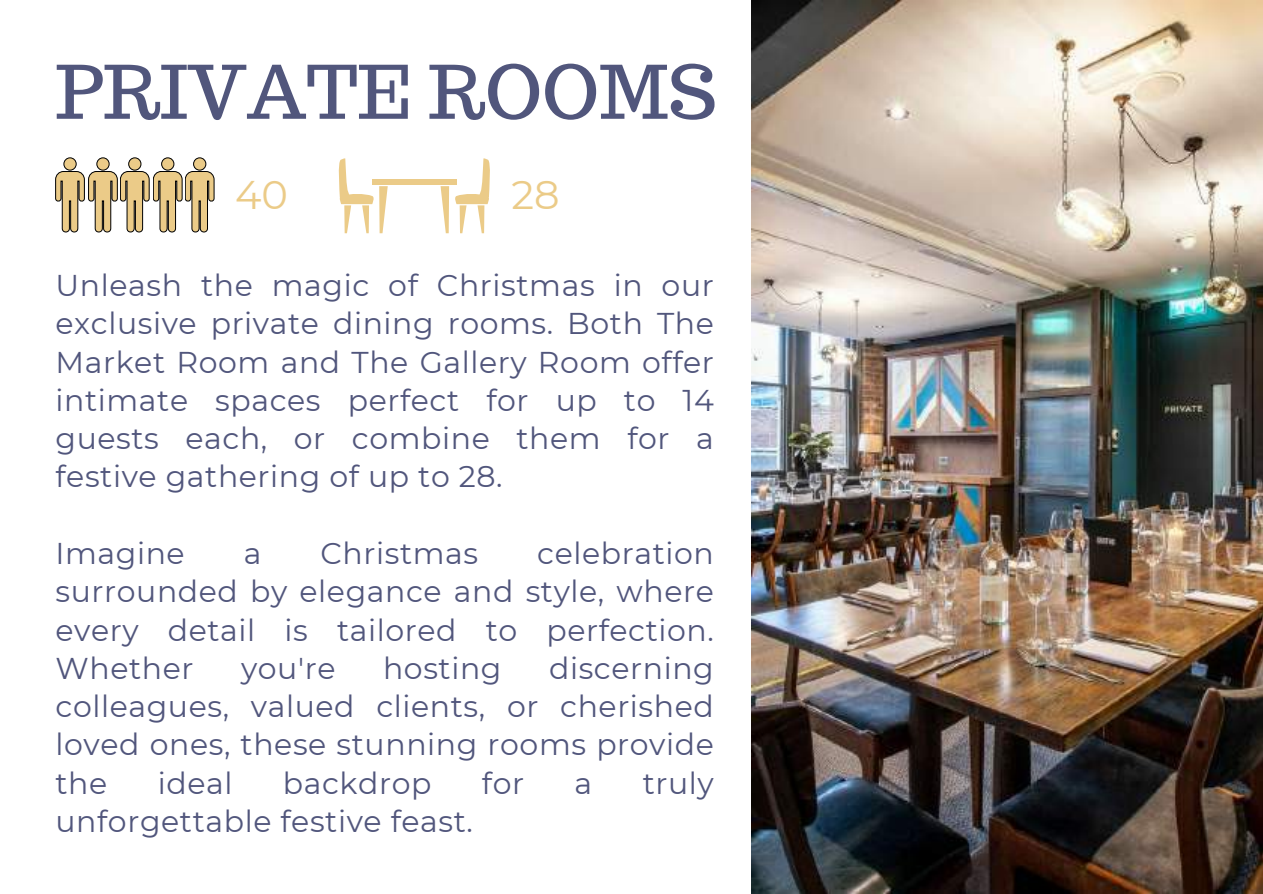
<style>
.page{position:relative;width:1263px;height:894px;background:#fff}
.page>*{position:absolute;margin:0;border:0;box-sizing:border-box;transform-origin:0 0}
.t1{font:73.5px "Trocchi";color:#51567c}
.t2{font:39.9px "Montserrat";color:#ebcb88}
.t3{font:30px/38.2px "Montserrat";letter-spacing:.02em;color:#51567c;text-align:justify}
</style>
<div class="page">
<img style="left:751px;top:0;width:512px;height:893px">
<div style="left:372px;top:179px;width:84px;height:6px;background:#ebcb88"></div>
<svg style="left:338px;top:158px;width:50px;height:75px"></svg>
<svg style="left:441px;top:158px;width:49px;height:75px"></svg>
<div style="left:129px;top:158px;width:12px;height:12px;background:#ebcb88;border-radius:50%"></div>
<div style="left:129px;top:158px;width:12px;height:12px;border:1px solid #000;border-radius:50%"></div>
<div style="left:97px;top:158px;width:12px;height:12px;background:#ebcb88;border-radius:50%"></div>
<div style="left:97px;top:158px;width:12px;height:12px;border:1px solid #000;border-radius:50%"></div>
<div style="left:162px;top:158px;width:12px;height:12px;background:#ebcb88;border-radius:50%"></div>
<div style="left:162px;top:158px;width:12px;height:12px;border:1px solid #000;border-radius:50%"></div>
<div style="left:194px;top:158px;width:12px;height:12px;background:#ebcb88;border-radius:50%"></div>
<div style="left:193px;top:158px;width:13px;height:12px;border:1px solid #000;border-radius:50%"></div>
<div style="left:64px;top:158px;width:12px;height:12px;background:#ebcb88;border-radius:50%"></div>
<div style="left:64px;top:158px;width:12px;height:12px;border:1px solid #000;border-radius:50%"></div>
<svg style="left:56px;top:171px;width:158px;height:62px"></svg>
<h1 class="t1" style="left:56px;top:44px;width:662px">PRIVATE ROOMS</h1>
<h2 class="t2" style="left:235px;top:170px;width:54px">40</h2>
<h2 class="t2" style="left:511px;top:170px;width:50px">28</h2>
<p class="t3" style="left:56px;top:266px;width:660px">Unleash the magic of Christmas in our exclusive private dining rooms. Both The Market Room and The Gallery Room offer intimate spaces perfect for up to 14 guests each, or combine them for a festive gathering of up to 28.</p>
<p class="t3" style="left:56px;top:534px;width:660px;text-indent:482px">celebration surrounded by elegance and style, where every detail is tailored to perfection.<br>Whether</p>
<p class="t3" style="left:56px;top:534px;width:131px">Imagine</p>
<p class="t3" style="left:244px;top:534px;width:19px">a</p>
<p class="t3" style="left:320px;top:534px;width:159px">Christmas</p>
<p class="t3" style="left:56px;top:648px;width:660px;text-indent:494px">discerning colleagues, valued clients, or cherished loved ones, these stunning rooms provide the</p>
<p class="t3" style="left:241px;top:648px;width:96px">you're</p>
<p class="t3" style="left:383px;top:648px;width:120px">hosting</p>
<p class="t3" style="left:158px;top:763px;width:76px">ideal</p>
<p class="t3" style="left:283px;top:763px;width:150px">backdrop</p>
<p class="t3" style="left:482px;top:763px;width:44px">for</p>
<p class="t3" style="left:575px;top:763px;width:19px">a</p>
<p class="t3" style="left:643px;top:763px;width:73px">truly</p>
<p class="t3" style="left:56px;top:801px;width:419px">unforgettable festive feast.</p>
</div>
